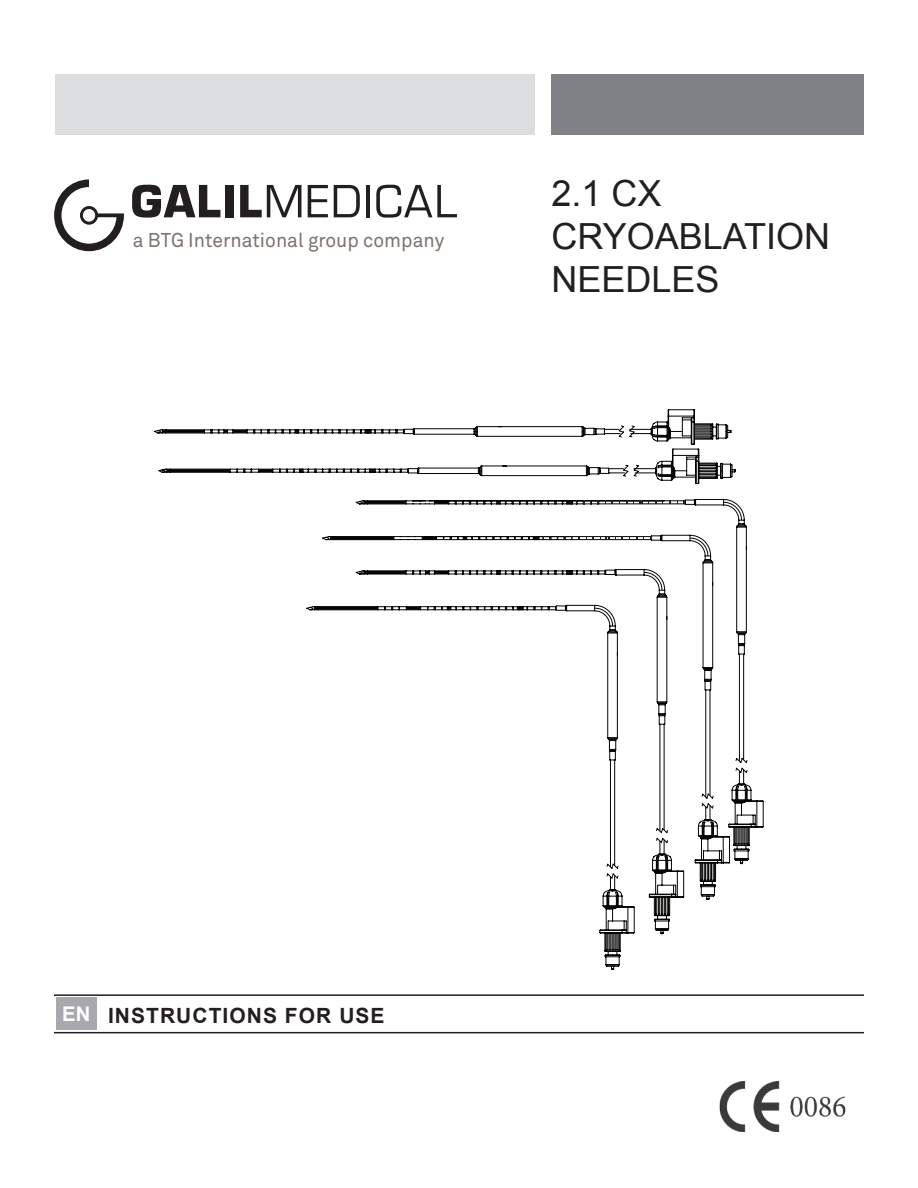
<style>
.page{position:relative;width:918px;height:1188px;background:#fff}
.page>*{position:absolute;margin:0;border:0;box-sizing:border-box;transform-origin:0 0}
.t1{font:36px "Arial";color:#231f20}
.t2{font:700 21px "Arial";letter-spacing:.05em;color:#231f20}
.t3{font:700 20.4px "Arial";color:#fff}
.t4{font:19.8px "Akkurat Std";color:#7d726d}
</style>
<div class="page">
<div style="left:551px;top:74px;width:313px;height:61px;background:#808285"></div>
<div style="left:56px;top:74px;width:479px;height:61px;background:#dcdddf"></div>
<hr style="left:54px;top:994px;width:810px;height:2px;background:#231f20">
<hr style="left:54px;top:1032px;width:810px;height:1px;background:#231f20">
<div style="left:56px;top:998px;width:41px;height:32px;background:#a8a9ad"></div>
<img style="left:719px;top:1082px;width:127px;height:49px">
<svg style="left:54px;top:179px;width:70px;height:72px"></svg>
<div style="left:83px;top:209px;width:12px;height:13px;background:#fff;border-radius:50%"></div>
<svg style="left:132px;top:185px;width:88px;height:33px"></svg>
<div style="left:225px;top:185px;width:9px;height:32px;background:#231f20"></div>
<svg style="left:240px;top:185px;width:61px;height:32px"></svg>
<svg style="left:308px;top:185px;width:20px;height:32px"></svg>
<svg style="left:334px;top:185px;width:26px;height:32px"></svg>
<hr style="left:366px;top:185px;width:4px;height:32px;background:#231f20">
<svg style="left:376px;top:185px;width:81px;height:33px"></svg>
<svg style="left:154px;top:409px;width:610px;height:561px"></svg>
<p class="t4" style="left:133px;top:229px;width:313px">a BTG International group company</p>
<p class="t1" style="left:551px;top:169px;width:112px">2.1 CX</p>
<p class="t1" style="left:551px;top:213px;width:280px">CRYOABLATION</p>
<p class="t1" style="left:551px;top:256px;width:170px">NEEDLES</p>
<p class="t3" style="left:62px;top:1000px;width:30px">EN</p>
<p class="t2" style="left:108px;top:1001px;width:278px">INSTRUCTIONS FOR USE</p>
</div>
